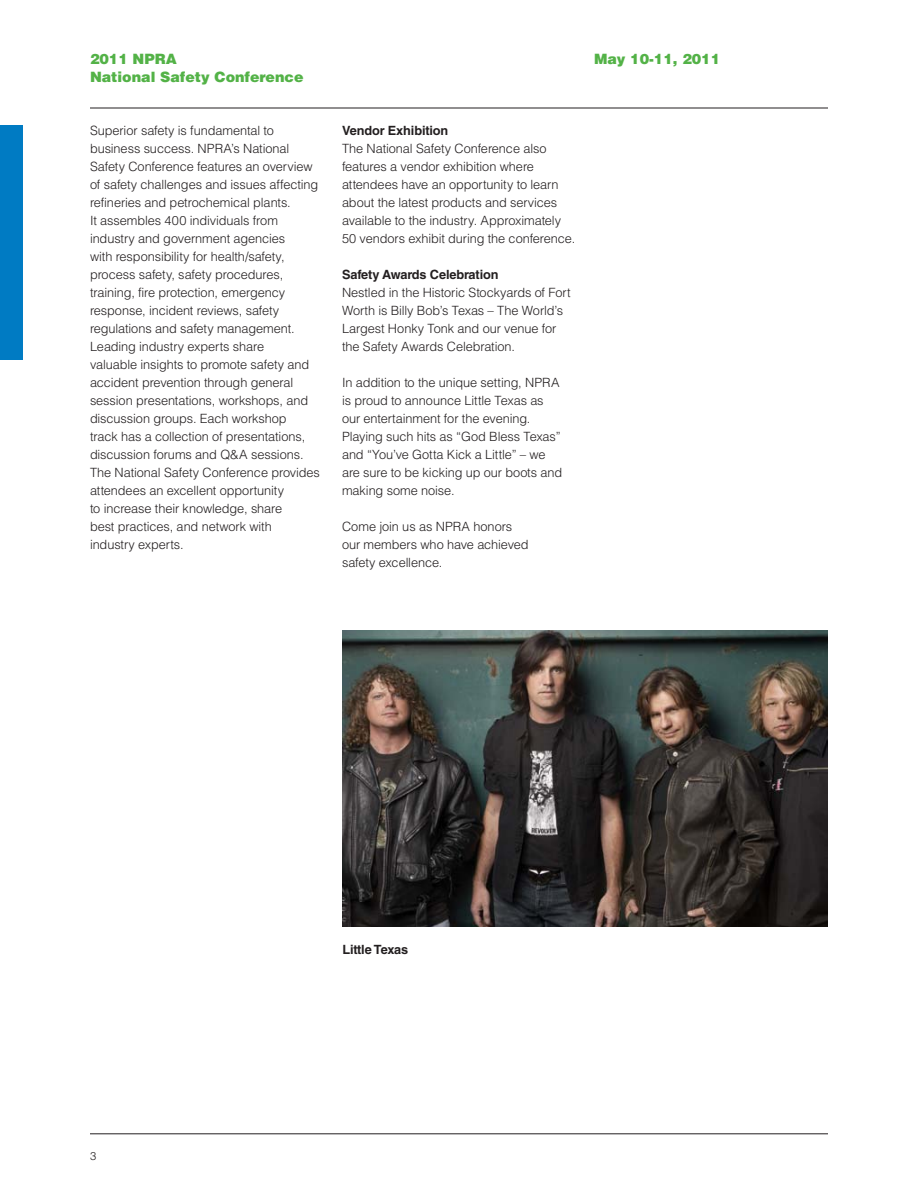
<style>
.page{position:relative;width:918px;height:1188px;background:#fff}
.page>*{position:absolute;margin:0;border:0;box-sizing:border-box;transform-origin:0 0}
.Page_Head_Green{font:900 14.25px "Helvetica LT Std";color:#53b247}
.Body_Copy_K{font:300 12.75px/18px "Helvetica LT Std";letter-spacing:-.005em;color:#231f20}
.Body_Head_K{font:700 12.75px "Helvetica LT Std";letter-spacing:-.01em;color:#231f20}
.t1{font:300 11.25px "Helvetica LT Std";color:#231f20}
</style>
<div class="page">
<hr style="left:90px;top:108px;width:738px;height:1px;background:#231f20">
<hr style="left:90px;top:1134px;width:738px;height:1px;background:#231f20">
<img style="left:342px;top:630px;width:486px;height:297px">
<div style="left:0;top:126px;width:22px;height:234px;background:#007bc3"></div>
<p class="Page_Head_Green" style="left:90px;top:50px;width:88px">2011 NPRA</p>
<p class="Page_Head_Green" style="left:90px;top:68px;width:215px">National Safety Conference</p>
<p class="Body_Copy_K" style="left:90px;top:122px;width:232px">Superior safety is fundamental to business success. NPRA’s National Safety Conference features an overview of safety challenges and issues affecting refineries and petrochemical plants.<br>It assembles 400 individuals from industry and government agencies<br>with responsibility for health/safety, process safety, safety procedures, training, fire protection, emergency response, incident reviews, safety regulations and safety management.<br>Leading industry experts share<br>valuable insights to promote safety and accident prevention through general session presentations, workshops, and discussion groups. Each workshop<br>track has a collection of presentations, discussion forums and Q&amp;A sessions.<br>The National Safety Conference provides attendees an excellent opportunity<br>to increase their knowledge, share<br>best practices, and network with<br>industry experts.</p>
<p class="Page_Head_Green" style="left:594px;top:50px;width:128px">May 10-11, 2011</p>
<p class="Body_Head_K" style="left:342px;top:123px;width:108px">Vendor Exhibition</p>
<p class="Body_Copy_K" style="left:342px;top:140px;width:235px">The National Safety Conference also features a vendor exhibition where attendees have an opportunity to learn about the latest products and services available to the industry. Approximately 50 vendors exhibit during the conference.</p>
<p class="Body_Head_K" style="left:342px;top:267px;width:158px">Safety Awards Celebration</p>
<p class="Body_Copy_K" style="left:342px;top:284px;width:230px">Nestled in the Historic Stockyards of Fort Worth is Billy Bob’s Texas – The World’s Largest Honky Tonk and our venue for the Safety Awards Celebration.</p>
<p class="Body_Copy_K" style="left:342px;top:374px;width:222px">In addition to the unique setting, NPRA is proud to announce Little Texas as our entertainment for the evening.<br>Playing such hits as “God Bless Texas” and “You’ve Gotta Kick a Little” – we are sure to be kicking up our boots and making some noise.</p>
<p class="Body_Copy_K" style="left:342px;top:518px;width:188px">Come join us as NPRA honors our members who have achieved safety excellence.</p>
<p class="t1" style="left:90px;top:1149px;width:8px">3</p>
<p class="Body_Head_K" style="left:342px;top:942px;width:67px">Little Texas</p>
</div>
